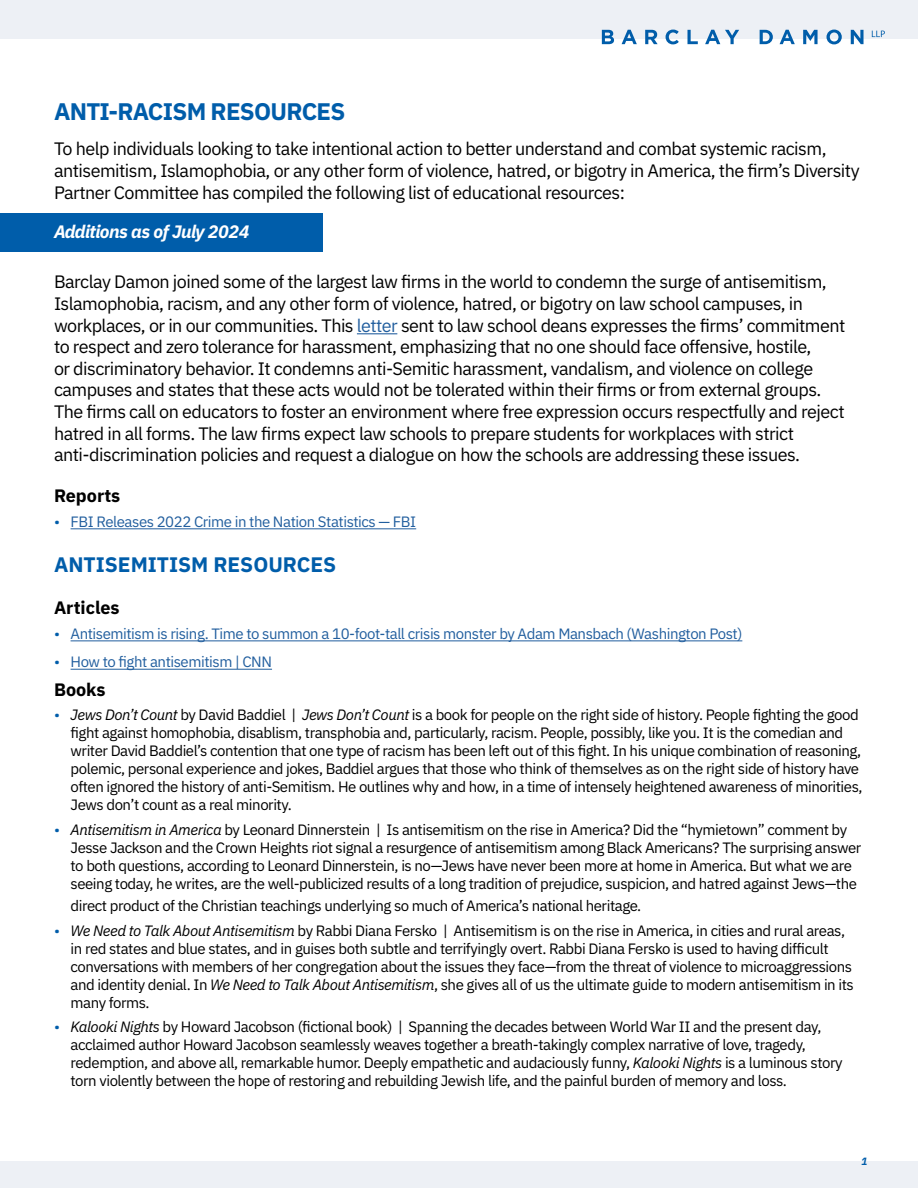
<style>
.page{position:relative;width:918px;height:1188px;background:#fff}
.page>*{position:absolute;margin:0;border:0;box-sizing:border-box;transform-origin:0 0}
.t1{font:700 24px "IBM Plex Sans";letter-spacing:-.03em;color:#005daa}
.t2{font:700 21px "IBM Plex Sans";color:#005daa}
.t3{font:18px/21.6px "IBM Plex Sans";letter-spacing:-.03em;color:#000}
.t4{font:italic 700 18px "IBM Plex Sans";letter-spacing:-.03em;color:#fff}
.t5{font:700 18px "IBM Plex Sans";color:#000}
.t6{font:15px/18px "IBM Plex Sans";letter-spacing:-.03em;color:#000}
.t7{font:15px "IBM Plex Sans";letter-spacing:-.03em;color:#215e9e}
.t8{font:italic 700 10.5px "IBM Plex Sans";color:#005daa}
.s1{color:#215e9e}
.s2{color:#005daa}
.s3{font-style:italic}
</style>
<div class="page">
<div style="left:0;top:1162px;width:918px;height:26px;background:#edf0f5"></div>
<div style="left:0;top:0;width:918px;height:38px;background:#edf0f5"></div>
<svg style="left:872px;top:31px;width:13px;height:6px"></svg>
<svg style="left:602px;top:30px;width:12px;height:14px"></svg>
<svg style="left:622px;top:30px;width:15px;height:14px"></svg>
<svg style="left:645px;top:30px;width:13px;height:14px"></svg>
<svg style="left:666px;top:30px;width:13px;height:14px"></svg>
<svg style="left:687px;top:30px;width:11px;height:14px"></svg>
<svg style="left:705px;top:30px;width:34px;height:14px"></svg>
<svg style="left:760px;top:30px;width:13px;height:14px"></svg>
<svg style="left:780px;top:30px;width:15px;height:14px"></svg>
<svg style="left:803px;top:30px;width:15px;height:14px"></svg>
<svg style="left:827px;top:30px;width:15px;height:14px"></svg>
<svg style="left:851px;top:30px;width:13px;height:14px"></svg>
<div style="left:0;top:214px;width:323px;height:38px;background:#005daa"></div>
<hr style="left:357px;top:333px;width:40px;height:1px;background:#215e9e">
<hr style="left:71px;top:528px;width:345px;height:1px;background:#215e9e">
<hr style="left:71px;top:640px;width:671px;height:1px;background:#215e9e">
<hr style="left:71px;top:669px;width:201px;height:1px;background:#215e9e">
<h1 class="t1" style="left:54px;top:93px;width:293px">ANTI-RACISM RESOURCES</h1>
<p class="t3" style="left:54px;top:137px;width:807px">To help individuals looking to take intentional action to better understand and combat systemic racism, antisemitism, Islamophobia, or any other form of violence, hatred, or bigotry in America, the firm’s Diversity<br>Partner Committee has compiled the following list of educational resources:</p>
<p class="t4" style="left:54px;top:217px;width:197px">Additions as of July 2024</p>
<p class="t3" style="left:54px;top:270px;width:793px">Barclay Damon joined some of the largest law firms in the world to condemn the surge of antisemitism, Islamophobia, racism, and any other form of violence, hatred, or bigotry on law school campuses, in workplaces, or in our communities. This <span class="s1">letter</span> sent to law school deans expresses the firms’ commitment to respect and zero tolerance for harassment, emphasizing that no one should face offensive, hostile,<br>or discriminatory behavior. It condemns anti-Semitic harassment, vandalism, and violence on college campuses and states that these acts would not be tolerated within their firms or from external groups.<br>The firms call on educators to foster an environment where free expression occurs respectfully and reject hatred in all forms. The law firms expect law schools to prepare students for workplaces with strict anti-discrimination policies and request a dialogue on how the schools are addressing these issues.</p>
<p class="t5" style="left:54px;top:481px;width:68px">Reports</p>
<p class="t7" style="left:54px;top:510px;width:364px"><span class="s2">•</span> FBI Releases 2022 Crime in the Nation Statistics — FBI</p>
<h2 class="t2" style="left:54px;top:548px;width:284px">ANTISEMITISM RESOURCES</h2>
<p class="t5" style="left:54px;top:594px;width:67px">Articles</p>
<p class="t7" style="left:54px;top:622px;width:690px"><span class="s2">•</span> Antisemitism is rising. Time to summon a 10-foot-tall crisis monster by Adam Mansbach (Washington Post)</p>
<p class="t7" style="left:54px;top:651px;width:220px"><span class="s2">•</span> How to fight antisemitism | CNN</p>
<p class="t5" style="left:54px;top:675px;width:53px">Books</p>
<p class="t6" style="left:71px;top:705px;width:793px;text-indent:-17px"><span class="s2">•</span> <span class="s3">Jews Don’t Count</span> by David Baddiel | <span class="s3">Jews Don’t Count</span> is a book for people on the right side of history. People fighting the good fight against homophobia, disablism, transphobia and, particularly, racism. People, possibly, like you. It is the comedian and writer David Baddiel’s contention that one type of racism has been left out of this fight. In his unique combination of reasoning, polemic, personal experience and jokes, Baddiel argues that those who think of themselves as on the right side of history have often ignored the history of anti-Semitism. He outlines why and how, in a time of intensely heightened awareness of minorities, Jews don’t count as a real minority.</p>
<p class="t6" style="left:71px;top:820px;width:792px;text-indent:-17px"><span class="s2">•</span> <span class="s3">Antisemitism in America</span> by Leonard Dinnerstein | Is antisemitism on the rise in America? Did the “hymietown” comment by Jesse Jackson and the Crown Heights riot signal a resurgence of antisemitism among Black Americans? The surprising answer to both questions, according to Leonard Dinnerstein, is no—Jews have never been more at home in America. But what we are seeing today, he writes, are the well-publicized results of a long tradition of prejudice, suspicion, and hatred against Jews—the</p>
<p class="t6" style="left:71px;top:895px;width:572px">direct product of the Christian teachings underlying so much of America’s national heritage.</p>
<p class="t6" style="left:71px;top:920px;width:785px;text-indent:-17px"><span class="s2">•</span> <span class="s3">We Need to Talk About Antisemitism</span> by Rabbi Diana Fersko | Antisemitism is on the rise in America, in cities and rural areas, in red states and blue states, and in guises both subtle and terrifyingly overt. Rabbi Diana Fersko is used to having difficult conversations with members of her congregation about the issues they face—from the threat of violence to microaggressions and identity denial. In <span class="s3">We Need to Talk About Antisemitism</span>, she gives all of us the ultimate guide to modern antisemitism in its many forms.</p>
<p class="t6" style="left:71px;top:1017px;width:774px;text-indent:-17px"><span class="s2">•</span> <span class="s3">Kalooki Nights</span> by Howard Jacobson (fictional book) | Spanning the decades between World War II and the present day, acclaimed author Howard Jacobson seamlessly weaves together a breath-takingly complex narrative of love, tragedy, redemption, and above all, remarkable humor. Deeply empathetic and audaciously funny, <span class="s3">Kalooki Nights</span> is a luminous story torn violently between the hope of restoring and rebuilding Jewish life, and the painful burden of memory and loss.</p>
<p class="t8" style="left:861px;top:1153px;width:8px">1</p>
</div>
